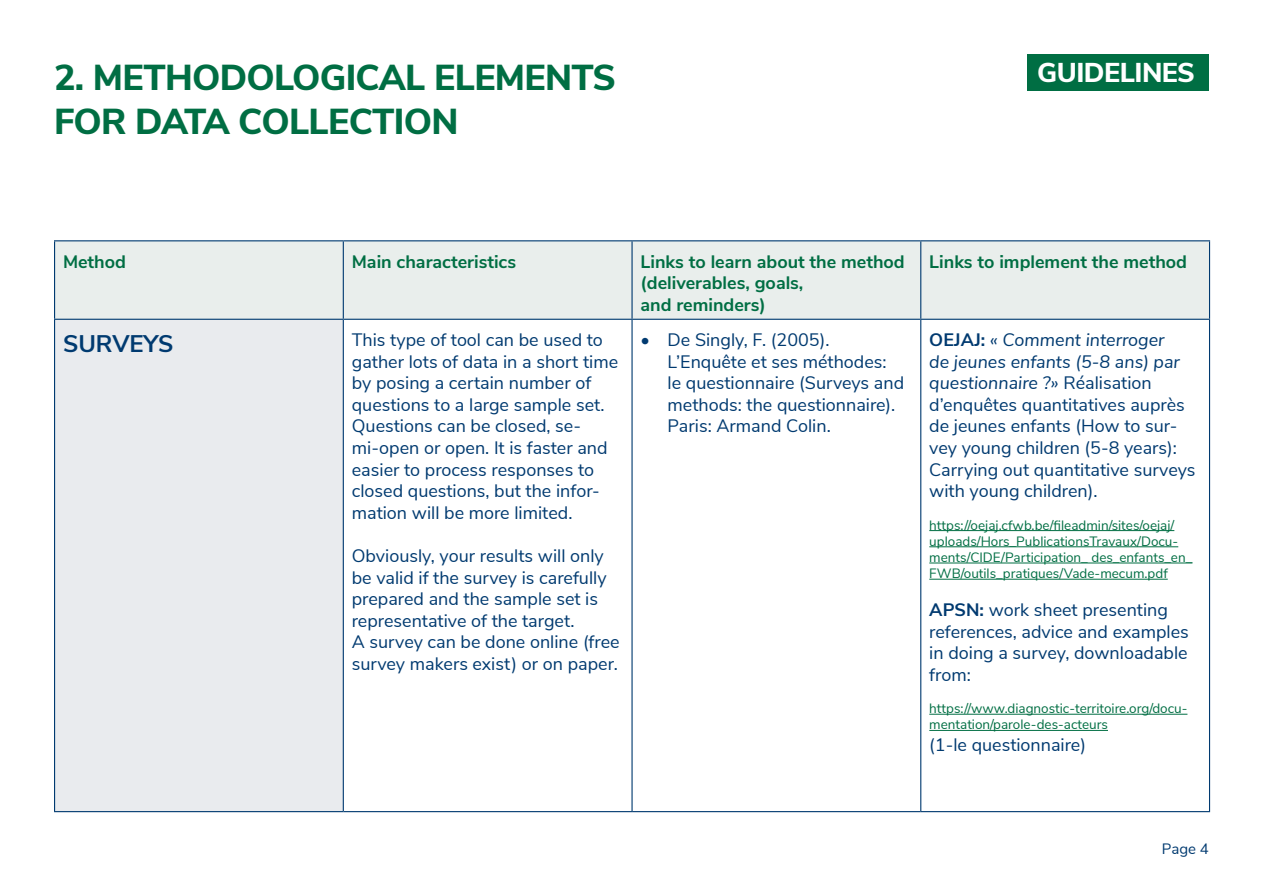
<style>
.page{position:relative;width:1263px;height:893px;background:#fff}
.page>*{position:absolute;margin:0;border:0;box-sizing:border-box;transform-origin:0 0}
.t1{font:800 36px/43.2px "Nunito Sans";letter-spacing:-.02em;color:#006e43}
.t2{font:800 27.15px "Nunito Sans";letter-spacing:-.02em;color:#fff}
.t3{font:700 24px "Nunito Sans";color:#003a70}
.t4{font:18px/21.6px "Nunito Sans";color:#003a70}
.t5{font:700 18px/21.6px "Nunito Sans";color:#006e43}
.t6{font:15px "Nunito Sans";color:#003a70}
.t7{font:13.5px/16.2px "Nunito Sans";color:#006e43}
.s1{font-weight:700}
.s2{font-style:italic}
</style>
<div class="page">
<div style="left:1027px;top:54px;width:182px;height:36px;background:#006e43"></div>
<div style="left:55px;top:241px;width:1154px;height:78px;background:#e9eeec"></div>
<div style="left:55px;top:319px;width:288px;height:493px;background:#e9ebee"></div>
<hr style="left:54px;top:240px;width:289px;height:1px;background:#003a70">
<hr style="left:54px;top:241px;width:1px;height:78px;background:#003a70">
<hr style="left:343px;top:240px;width:289px;height:1px;background:#003a70">
<hr style="left:343px;top:241px;width:1px;height:78px;background:#003a70">
<hr style="left:632px;top:240px;width:289px;height:1px;background:#003a70">
<hr style="left:631px;top:241px;width:2px;height:78px;background:#003a70">
<hr style="left:921px;top:240px;width:289px;height:1px;background:#003a70">
<hr style="left:920px;top:241px;width:1px;height:78px;background:#003a70">
<hr style="left:1209px;top:241px;width:1px;height:78px;background:#003a70">
<hr style="left:54px;top:319px;width:289px;height:1px;background:#003a70">
<hr style="left:54px;top:320px;width:1px;height:491px;background:#003a70">
<hr style="left:343px;top:319px;width:289px;height:1px;background:#003a70">
<hr style="left:343px;top:320px;width:1px;height:491px;background:#003a70">
<hr style="left:632px;top:319px;width:289px;height:1px;background:#003a70">
<hr style="left:631px;top:320px;width:2px;height:491px;background:#003a70">
<hr style="left:921px;top:319px;width:289px;height:1px;background:#003a70">
<hr style="left:920px;top:320px;width:1px;height:491px;background:#003a70">
<hr style="left:1209px;top:320px;width:1px;height:491px;background:#003a70">
<hr style="left:54px;top:811px;width:289px;height:1px;background:#003a70">
<hr style="left:343px;top:811px;width:289px;height:1px;background:#003a70">
<hr style="left:632px;top:811px;width:289px;height:1px;background:#003a70">
<hr style="left:921px;top:811px;width:289px;height:1px;background:#003a70">
<hr style="left:929px;top:530px;width:245px;height:1px;background:#006e43">
<hr style="left:929px;top:546px;width:249px;height:1px;background:#006e43">
<hr style="left:929px;top:563px;width:263px;height:1px;background:#006e43">
<hr style="left:929px;top:579px;width:239px;height:1px;background:#006e43">
<hr style="left:929px;top:714px;width:258px;height:1px;background:#006e43">
<hr style="left:929px;top:730px;width:179px;height:1px;background:#006e43">
<p class="t1" style="left:54px;top:54px;width:563px">2. METHODOLOGICAL ELEMENTS<br>FOR DATA COLLECTION</p>
<p class="t2" style="left:1037px;top:52px;width:159px">GUIDELINES</p>
<p class="t5" style="left:63px;top:249px;width:64px">Method</p>
<p class="t5" style="left:352px;top:249px;width:166px">Main characteristics</p>
<p class="t5" style="left:640px;top:249px;width:266px">Links to learn about the method (deliverables, goals,<br>and reminders)</p>
<p class="t5" style="left:929px;top:249px;width:259px">Links to implement the method</p>
<p class="t3" style="left:63px;top:326px;width:112px">SURVEYS</p>
<p class="t4" style="left:352px;top:328px;width:268px">This type of tool can be used to gather lots of data in a short time by posing a certain number of questions to a large sample set.<br>Questions can be closed, se&shy;mi-open or open. It is faster and easier to process responses to closed questions, but the infor&shy;mation will be more limited.</p>
<p class="t4" style="left:352px;top:544px;width:256px">Obviously, your results will only be valid if the survey is carefully prepared and the sample set is representative of the target.</p>
<p class="t4" style="left:352px;top:630px;width:269px">A survey can be done online (free survey makers exist) or on paper.</p>
<p class="t4" style="left:667px;top:328px;width:238px;text-indent:-27px">• De Singly, F. (2005).<br>L’Enquête et ses méthodes: le questionnaire (Surveys and methods: the questionnaire).<br>Paris: Armand Colin.</p>
<p class="t4" style="left:929px;top:328px;width:268px"><span class="s1">OEJAJ:</span> <span class="s2">« Comment interroger<br>de jeunes enfants (5-8 ans) par questionnaire ?»</span> Réalisation d’enquêtes quantitatives auprès de jeunes enfants (How to sur&shy;vey young children (5-8 years):<br>Carrying out quantitative surveys with young children).</p>
<p class="t7" style="left:929px;top:516px;width:265px">https://oejaj.cfwb.be/fileadmin/sites/oejaj/ uploads/Hors_PublicationsTravaux/Docu&shy;ments/CIDE/Participation_ des_enfants_en_ FWB/outils_pratiques/Vade-mecum.pdf</p>
<p class="t4" style="left:929px;top:598px;width:261px"><span class="s1">APSN:</span> work sheet presenting references, advice and examples in doing a survey, downloadable from:</p>
<p class="t7" style="left:929px;top:700px;width:260px">https://www.diagnostic-territoire.org/docu&shy;mentation/parole-des-acteurs</p>
<p class="t4" style="left:929px;top:733px;width:158px">(1-le questionnaire)</p>
<p class="t6" style="left:1162px;top:838px;width:49px">Page 4</p>
</div>
